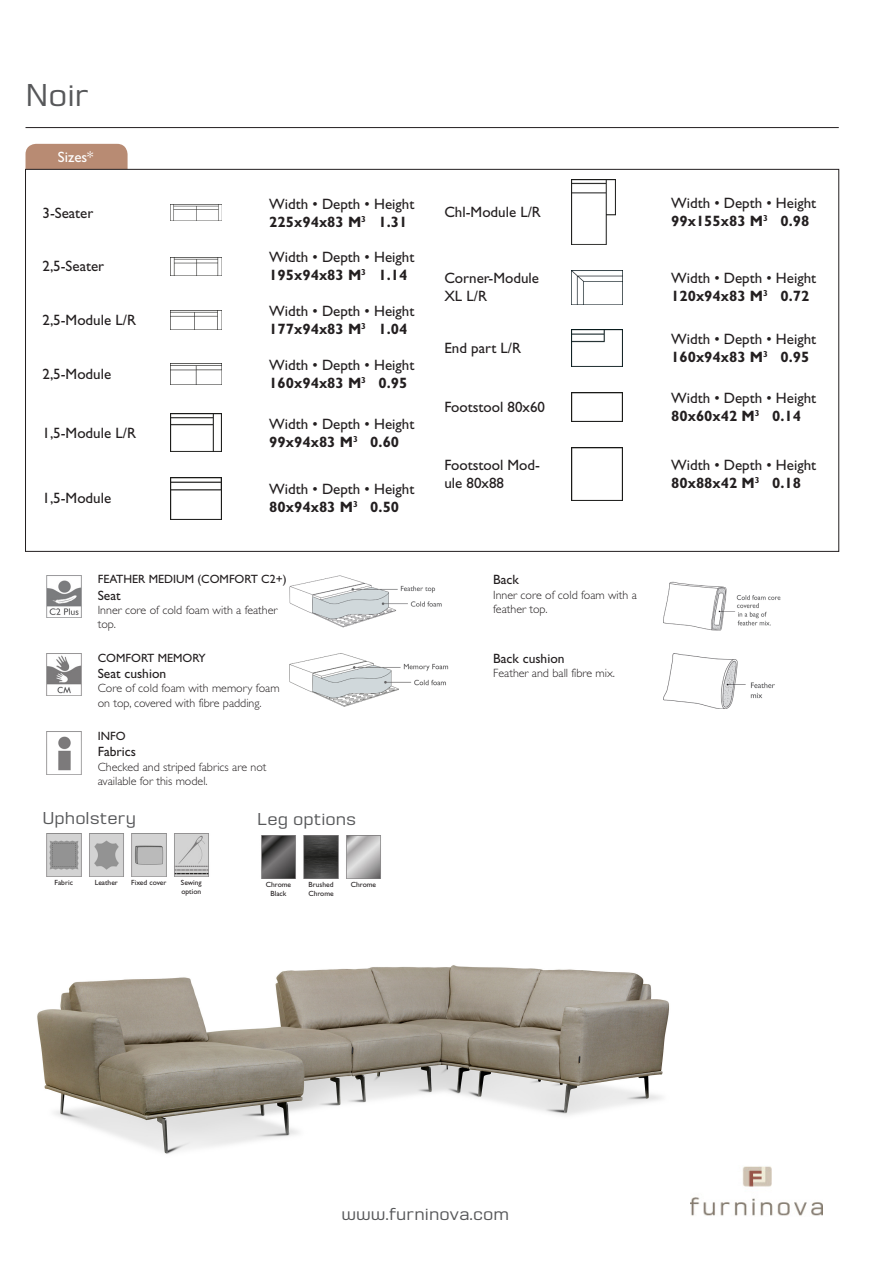
<style>
.page{position:relative;width:893px;height:1263px;background:#fff}
.page>*{position:absolute;margin:0;border:0;box-sizing:border-box;transform-origin:0 0}
.Varumärke{font:300 33px "House Gothic HG23 Text";color:#57585a}
.Bild_Ins{font:300 18px "House Gothic HG23 Text";color:#57585a}
.Teknikrubrik{font:300 18px "House Gothic HG23 Text";color:#57585a}
.Teknikrubrik_Ben{font:300 18px "House Gothic HG23 Text";color:#57585a}
.Dimensioner{font:15px "Gill Sans Std";color:#231f20}
.TabelltextMatt{font:700 15px "Gill Sans Std";color:#231f20}
.TabelltextV{font:15px/18px "Gill Sans Std";color:#231f20}
.Fliktext{font:15px "Gill Sans Std";color:#fff}
.BeskrivningRubrik{font:13.5px "Gill Sans Std";color:#231f20}
.BeskrivningText{font:300 12px/14.4px "Gill Sans Std";color:#231f20}
.BeskrivningNamn{font:12px "Gill Sans Std";color:#231f20}
.Ikontext{font:7.5px/9px "Gill Sans Std";color:#231f20}
</style>
<div class="page">
<hr style="left:26px;top:127px;width:813px;height:1px;background:#231f20">
<div style="left:26px;top:144px;width:102px;height:25px;background:#b88b73"></div>
<img style="left:37px;top:774px;width:632px;height:380px">
<img style="left:690px;top:1166px;width:133px;height:50px">
<img style="left:46px;top:575px;width:36px;height:43px">
<img style="left:289px;top:575px;width:153px;height:53px">
<img style="left:663px;top:581px;width:118px;height:49px">
<img style="left:46px;top:653px;width:36px;height:43px">
<img style="left:289px;top:653px;width:160px;height:54px">
<img style="left:663px;top:653px;width:112px;height:56px">
<img style="left:46px;top:732px;width:36px;height:42px">
<img style="left:43px;top:834px;width:42px;height:42px">
<svg style="left:85px;top:834px;width:43px;height:42px;fill:#d3d3d3"></svg>
<svg style="left:128px;top:834px;width:42px;height:42px;background:#cacaca"></svg>
<svg style="left:170px;top:834px;width:43px;height:42px;fill:#d3d3d3"></svg>
<img style="left:572px;top:180px;width:43px;height:64px">
<img style="left:572px;top:270px;width:51px;height:34px">
<img style="left:572px;top:330px;width:51px;height:37px">
<img style="left:572px;top:392px;width:51px;height:30px">
<img style="left:572px;top:447px;width:51px;height:53px">
<img style="left:170px;top:205px;width:49px;height:15px">
<img style="left:170px;top:257px;width:51px;height:18px">
<img style="left:170px;top:310px;width:51px;height:20px">
<img style="left:170px;top:363px;width:51px;height:21px">
<img style="left:170px;top:413px;width:51px;height:39px">
<img style="left:170px;top:477px;width:51px;height:42px">
<img style="left:257px;top:835px;width:43px;height:43px">
<svg style="left:300px;top:835px;width:42px;height:43px;background:#5c5c5b"></svg>
<svg style="left:342px;top:835px;width:43px;height:43px"></svg>
<p class="Varumärke" style="left:26px;top:78px;width:66px">Noir</p>
<p class="Fliktext" style="left:58px;top:148px;width:37px">Sizes*</p>
<p class="TabelltextV" style="left:43px;top:204px;width:52px">3-Seater</p>
<p class="TabelltextV" style="left:43px;top:257px;width:63px">2,5-Seater</p>
<p class="TabelltextV" style="left:43px;top:311px;width:95px">2,5-Module L/R</p>
<p class="TabelltextV" style="left:43px;top:365px;width:70px">2,5-Module</p>
<p class="TabelltextV" style="left:43px;top:424px;width:95px">1,5-Module L/R</p>
<p class="TabelltextV" style="left:43px;top:489px;width:70px">1,5-Module</p>
<p class="Dimensioner" style="left:269px;top:195px;width:147px">Width • Depth • Height</p>
<p class="TabelltextMatt" style="left:269px;top:213px;width:140px">225x94x83 M<sup>3</sup> 1.31</p>
<p class="Dimensioner" style="left:269px;top:249px;width:147px">Width • Depth • Height</p>
<p class="TabelltextMatt" style="left:269px;top:266px;width:140px">195x94x83 M<sup>3</sup> 1.14</p>
<p class="Dimensioner" style="left:269px;top:302px;width:147px">Width • Depth • Height</p>
<p class="TabelltextMatt" style="left:269px;top:320px;width:140px">177x94x83 M<sup>3</sup> 1.04</p>
<p class="Dimensioner" style="left:269px;top:356px;width:147px">Width • Depth • Height</p>
<p class="TabelltextMatt" style="left:269px;top:374px;width:140px">160x94x83 M<sup>3</sup> 0.95</p>
<p class="Dimensioner" style="left:269px;top:415px;width:147px">Width • Depth • Height</p>
<p class="TabelltextMatt" style="left:269px;top:433px;width:131px">99x94x83 M<sup>3</sup> 0.60</p>
<p class="Dimensioner" style="left:269px;top:481px;width:147px">Width • Depth • Height</p>
<p class="TabelltextMatt" style="left:269px;top:498px;width:131px">80x94x83 M<sup>3</sup> 0.50</p>
<p class="BeskrivningNamn" style="left:98px;top:572px;width:190px">FEATHER MEDIUM (COMFORT C2+)</p>
<p class="BeskrivningRubrik" style="left:98px;top:587px;width:24px">Seat</p>
<p class="BeskrivningText" style="left:98px;top:603px;width:181px">Inner core of cold foam with a feather top.</p>
<p class="BeskrivningNamn" style="left:98px;top:651px;width:109px">COMFORT MEMORY</p>
<p class="BeskrivningRubrik" style="left:98px;top:665px;width:70px">Seat cushion</p>
<p class="BeskrivningText" style="left:98px;top:681px;width:183px">Core of cold foam with memory foam on top, covered with fibre padding.</p>
<p class="BeskrivningNamn" style="left:98px;top:729px;width:29px">INFO</p>
<p class="BeskrivningRubrik" style="left:98px;top:744px;width:40px">Fabrics</p>
<p class="BeskrivningText" style="left:98px;top:759px;width:170px">Checked and striped fabrics are not available for this model.</p>
<p class="Teknikrubrik" style="left:43px;top:808px;width:95px">Upholstery</p>
<p class="Teknikrubrik_Ben" style="left:257px;top:810px;width:101px">Leg options</p>
<p class="Ikontext" style="left:55px;top:878px;width:20px">Fabric</p>
<p class="Ikontext" style="left:95px;top:878px;width:25px">Leather</p>
<p class="Ikontext" style="left:131px;top:878px;width:37px">Fixed cover</p>
<p class="Ikontext" style="left:181px;top:878px;width:22px">Sewing option</p>
<p class="Ikontext" style="left:266px;top:880px;width:27px;text-align:center">Chrome<br>Black</p>
<p class="Ikontext" style="left:308px;top:880px;width:27px">Brushed<br>Chrome</p>
<p class="Ikontext" style="left:351px;top:880px;width:27px">Chrome</p>
<p class="TabelltextV" style="left:444px;top:203px;width:98px">Chl-Module L/R</p>
<p class="Dimensioner" style="left:671px;top:195px;width:147px">Width • Depth • Height</p>
<p class="TabelltextMatt" style="left:671px;top:212px;width:140px">99x155x83 M<sup>3</sup> 0.98</p>
<p class="TabelltextV" style="left:444px;top:269px;width:96px">Corner-Module<br>XL L/R</p>
<p class="Dimensioner" style="left:671px;top:270px;width:147px">Width • Depth • Height</p>
<p class="TabelltextMatt" style="left:671px;top:287px;width:140px">120x94x83 M<sup>3</sup> 0.72</p>
<p class="TabelltextV" style="left:444px;top:339px;width:78px">End part L/R</p>
<p class="TabelltextV" style="left:444px;top:398px;width:102px">Footstool 80x60</p>
<p class="Dimensioner" style="left:671px;top:331px;width:147px">Width • Depth • Height</p>
<p class="TabelltextMatt" style="left:671px;top:348px;width:140px">160x94x83 M<sup>3</sup> 0.95</p>
<p class="Dimensioner" style="left:671px;top:389px;width:147px">Width • Depth • Height</p>
<p class="TabelltextMatt" style="left:671px;top:407px;width:131px">80x60x42 M<sup>3</sup> 0.14</p>
<p class="TabelltextV" style="left:444px;top:456px;width:97px">Footstool Mod&shy;ule 80x88</p>
<p class="Dimensioner" style="left:671px;top:456px;width:147px">Width • Depth • Height</p>
<p class="TabelltextMatt" style="left:671px;top:474px;width:131px">80x88x42 M<sup>3</sup> 0.18</p>
<p class="BeskrivningRubrik" style="left:493px;top:572px;width:27px">Back</p>
<p class="BeskrivningText" style="left:493px;top:588px;width:145px">Inner core of cold foam with a feather top.</p>
<p class="BeskrivningRubrik" style="left:493px;top:650px;width:73px">Back cushion</p>
<p class="BeskrivningText" style="left:493px;top:666px;width:123px">Feather and ball fibre mix.</p>
<p class="Bild_Ins" style="left:341px;top:1204px;width:169px">www.furninova.com</p>
</div>
